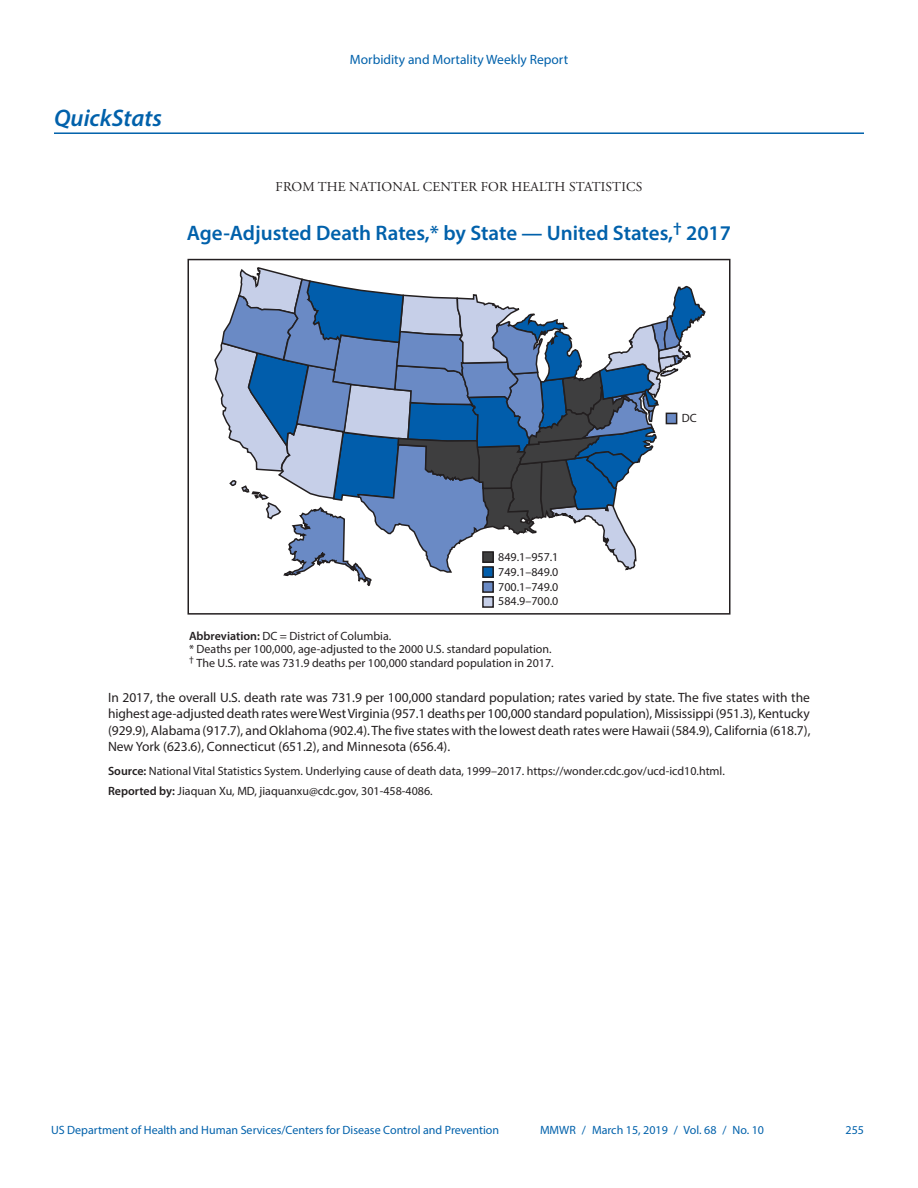
<style>
.page{position:relative;width:918px;height:1188px;background:#fff}
.page>*{position:absolute;margin:0;border:0;box-sizing:border-box;transform-origin:0 0}
.Kicker{font:italic 600 24px "Myriad Pro";color:#0161ab}
.QuickStats_Title{font:600 21px "Myriad Pro";color:#0161ab}
.qs_text_9_pt{font:13.5px/16.5px "Myriad Pro";color:#231f20;text-align:justify}
.t1{font:13.5px "Adobe Garamond Pro";letter-spacing:.015em;color:#231f20}
.t2{font:13.5px "Myriad Pro";color:#0161ab}
.qs_source_first{font:12px/15px "Myriad Pro";color:#231f20;text-align:justify}
._8pt_footnote_suppor{font:12px "Myriad Pro";color:#231f20}
.t3{font:12px "Myriad Pro";color:#0161ab}
.Abbreviations{font:12px "Myriad Pro";color:#231f20}
.s1{font-weight:600}
</style>
<div class="page">
<hr style="left:54px;top:132px;width:810px;height:2px;background:#0161ab">
<svg style="left:187px;top:258px;width:544px;height:357px"></svg>
<h1 class="Kicker" style="left:54px;top:103px;width:110px">QuickStats</h1>
<p class="t2" style="left:350px;top:51px;width:220px">Morbidity and Mortality Weekly Report</p>
<p class="t1" style="left:276px;top:178px;width:368px">FROM THE NATIONAL CENTER FOR HEALTH STATISTICS</p>
<h2 class="QuickStats_Title" style="left:187px;top:220px;width:546px">Age-Adjusted Death Rates,* by State — United States,<sup>†</sup> 2017</h2>
<p class="qs_source_first" style="left:498px;top:549px;width:62px">849.1–957.1<br>749.1–849.0<br>700.1–749.0<br>584.9–700.0</p>
<p class="qs_source_first" style="left:682px;top:410px;width:16px">DC</p>
<p class="Abbreviations" style="left:189px;top:629px;width:204px"><span class="s1">Abbreviation:</span> DC = District of Columbia.</p>
<p class="_8pt_footnote_suppor" style="left:189px;top:642px;width:364px">* Deaths per 100,000, age-adjusted to the 2000 U.S. standard population.</p>
<p class="_8pt_footnote_suppor" style="left:189px;top:656px;width:366px"><sup>†</sup> The U.S. rate was 731.9 deaths per 100,000 standard population in 2017.</p>
<p class="qs_text_9_pt" style="left:108px;top:689px;width:704px">In 2017, the overall U.S. death rate was 731.9 per 100,000 standard population; rates varied by state. The five states with the highest age-adjusted death rates were West Virginia (957.1 deaths per 100,000 standard population), Mississippi (951.3), Kentucky (929.9), Alabama (917.7), and Oklahoma (902.4). The five states with the lowest death rates were Hawaii (584.9), California (618.7), New York (623.6), Connecticut (651.2), and Minnesota (656.4).</p>
<p class="qs_source_first" style="left:108px;top:764px;width:618px"><span class="s1">Source:</span> National Vital Statistics System. Underlying cause of death data, 1999–2017. https://wonder.cdc.gov/ucd-icd10.html.</p>
<p class="qs_source_first" style="left:108px;top:783px;width:326px"><span class="s1">Reported by:</span> Jiaquan Xu, MD, jiaquanxu@cdc.gov, 301-458-4086.</p>
<p class="t3" style="left:51px;top:1123px;width:450px">US Department of Health and Human Services/Centers for Disease Control and Prevention</p>
<p class="t3" style="left:540px;top:1123px;width:226px">MMWR / March 15, 2019 / Vol. 68 / No. 10</p>
<p class="t3" style="left:846px;top:1123px;width:20px">255</p>
</div>
